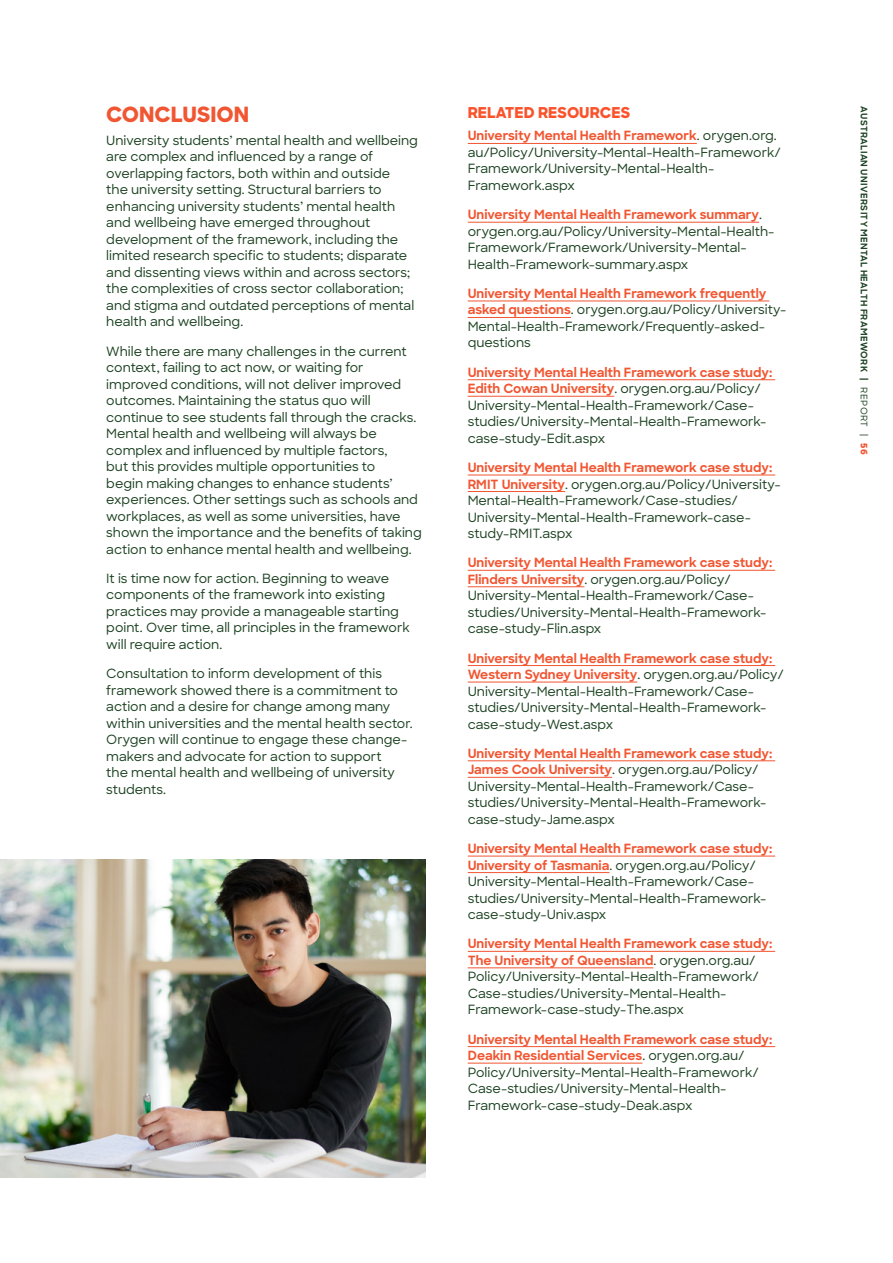
<style>
.page{position:relative;width:893px;height:1263px;background:#fff}
.page>*{position:absolute;margin:0;border:0;box-sizing:border-box;transform-origin:0 0}
.t1{font:800 21px "Sharp Sans";color:#f15632}
.t2{font:800 15px "Sharp Sans";color:#fa532c}
.t3{font:500 12.75px/16.5px "Sharp Sans";color:#1c4221}
.t4{font:700 9px "Sharp Sans";letter-spacing:.04em;color:#1c4221}
.s1{font-weight:700;color:#f15632}
.s2{font-weight:500}
.s3{font-weight:800;color:#f15632}
</style>
<div class="page">
<hr style="left:468px;top:143px;width:229px;height:1px;background:#f15632">
<hr style="left:468px;top:222px;width:291px;height:1px;background:#f15632">
<hr style="left:468px;top:301px;width:301px;height:1px;background:#f15632">
<hr style="left:468px;top:317px;width:103px;height:1px;background:#f15632">
<hr style="left:468px;top:379px;width:307px;height:1px;background:#f15632">
<hr style="left:468px;top:396px;width:146px;height:1px;background:#f15632">
<hr style="left:468px;top:475px;width:307px;height:1px;background:#f15632">
<hr style="left:468px;top:491px;width:97px;height:1px;background:#f15632">
<hr style="left:468px;top:570px;width:307px;height:1px;background:#f15632">
<hr style="left:468px;top:586px;width:116px;height:1px;background:#f15632">
<hr style="left:468px;top:665px;width:307px;height:1px;background:#f15632">
<hr style="left:468px;top:682px;width:169px;height:1px;background:#f15632">
<hr style="left:468px;top:760px;width:307px;height:1px;background:#f15632">
<hr style="left:468px;top:777px;width:144px;height:1px;background:#f15632">
<hr style="left:468px;top:856px;width:307px;height:1px;background:#f15632">
<hr style="left:468px;top:872px;width:141px;height:1px;background:#f15632">
<hr style="left:468px;top:951px;width:307px;height:1px;background:#f15632">
<hr style="left:468px;top:967px;width:185px;height:1px;background:#f15632">
<hr style="left:468px;top:1046px;width:307px;height:1px;background:#f15632">
<hr style="left:468px;top:1063px;width:174px;height:1px;background:#f15632">
<img style="left:0;top:859px;width:425px;height:319px">
<h1 class="t1" style="left:106px;top:99px;width:144px">CONCLUSION</h1>
<p class="t3" style="left:106px;top:131px;width:313px">University students’ mental health and wellbeing are complex and influenced by a range of overlapping factors, both within and outside<br>the university setting. Structural barriers to enhancing university students’ mental health and wellbeing have emerged throughout development of the framework, including the limited research specific to students; disparate and dissenting views within and across sectors; the complexities of cross sector collaboration; and stigma and outdated perceptions of mental health and wellbeing.</p>
<p class="t3" style="left:106px;top:342px;width:317px">While there are many challenges in the current context, failing to act now, or waiting for improved conditions, will not deliver improved outcomes. Maintaining the status quo will continue to see students fall through the cracks.<br>Mental health and wellbeing will always be complex and influenced by multiple factors,<br>but this provides multiple opportunities to<br>begin making changes to enhance students’ experiences. Other settings such as schools and workplaces, as well as some universities, have shown the importance and the benefits of taking action to enhance mental health and wellbeing.</p>
<p class="t3" style="left:106px;top:569px;width:305px">It is time now for action. Beginning to weave components of the framework into existing practices may provide a manageable starting point. Over time, all principles in the framework will require action.</p>
<p class="t3" style="left:106px;top:665px;width:308px">Consultation to inform development of this framework showed there is a commitment to action and a desire for change among many within universities and the mental health sector.<br>Orygen will continue to engage these change&shy;makers and advocate for action to support<br>the mental health and wellbeing of university students.</p>
<p class="t2" style="left:468px;top:101px;width:164px">RELATED RESOURCES</p>
<p class="t3" style="left:468px;top:127px;width:315px"><span class="s1">University Mental Health Framework</span>. orygen.org. au/Policy/University-Mental-Health-Framework/ Framework/University-Mental-Health-Framework.aspx</p>
<p class="t3" style="left:468px;top:206px;width:308px"><span class="s1">University Mental Health Framework summary</span>. orygen.org.au/Policy/University-Mental-Health-Framework/Framework/University-Mental-Health-Framework-summary.aspx</p>
<p class="t3" style="left:468px;top:285px;width:320px"><span class="s1">University Mental Health Framework frequently asked questions</span>. orygen.org.au/Policy/University-Mental-Health-Framework/Frequently-asked&shy;questions</p>
<p class="t3" style="left:468px;top:363px;width:306px"><span class="s1">University Mental Health Framework case study:<br>Edith Cowan University</span>. orygen.org.au/Policy/ University-Mental-Health-Framework/Case&shy;studies/University-Mental-Health-Framework&shy;case-study-Edit.aspx</p>
<p class="t3" style="left:468px;top:459px;width:314px"><span class="s1">University Mental Health Framework case study:<br>RMIT University</span>. orygen.org.au/Policy/University-Mental-Health-Framework/Case-studies/ University-Mental-Health-Framework-case&shy;study-RMIT.aspx</p>
<p class="t3" style="left:468px;top:554px;width:306px"><span class="s1">University Mental Health Framework case study:<br>Flinders University</span>. orygen.org.au/Policy/ University-Mental-Health-Framework/Case&shy;studies/University-Mental-Health-Framework&shy;case-study-Flin.aspx</p>
<p class="t3" style="left:468px;top:649px;width:318px"><span class="s1">University Mental Health Framework case study:<br>Western Sydney University</span>. orygen.org.au/Policy/ University-Mental-Health-Framework/Case&shy;studies/University-Mental-Health-Framework&shy;case-study-West.aspx</p>
<p class="t3" style="left:468px;top:744px;width:306px"><span class="s1">University Mental Health Framework case study:<br>James Cook University</span>. orygen.org.au/Policy/ University-Mental-Health-Framework/Case&shy;studies/University-Mental-Health-Framework&shy;case-study-Jame.aspx</p>
<p class="t3" style="left:468px;top:840px;width:306px"><span class="s1">University Mental Health Framework case study:<br>University of Tasmania</span>. orygen.org.au/Policy/ University-Mental-Health-Framework/Case&shy;studies/University-Mental-Health-Framework&shy;case-study-Univ.aspx</p>
<p class="t3" style="left:468px;top:935px;width:306px"><span class="s1">University Mental Health Framework case study:<br>The University of Queensland</span>. orygen.org.au/ Policy/University-Mental-Health-Framework/ Case-studies/University-Mental-Health-Framework-case-study-The.aspx</p>
<p class="t3" style="left:468px;top:1030px;width:306px"><span class="s1">University Mental Health Framework case study:<br>Deakin Residential Services</span>. orygen.org.au/ Policy/University-Mental-Health-Framework/ Case-studies/University-Mental-Health-Framework-case-study-Deak.aspx</p>
<p class="t4" style="left:871px;top:106px;width:350px;rotate:90deg">AUSTRALIAN UNIVERSITY MENTAL HEALTH FRAMEWORK | <span class="s2">REPORT |</span> <span class="s3">56</span></p>
</div>
